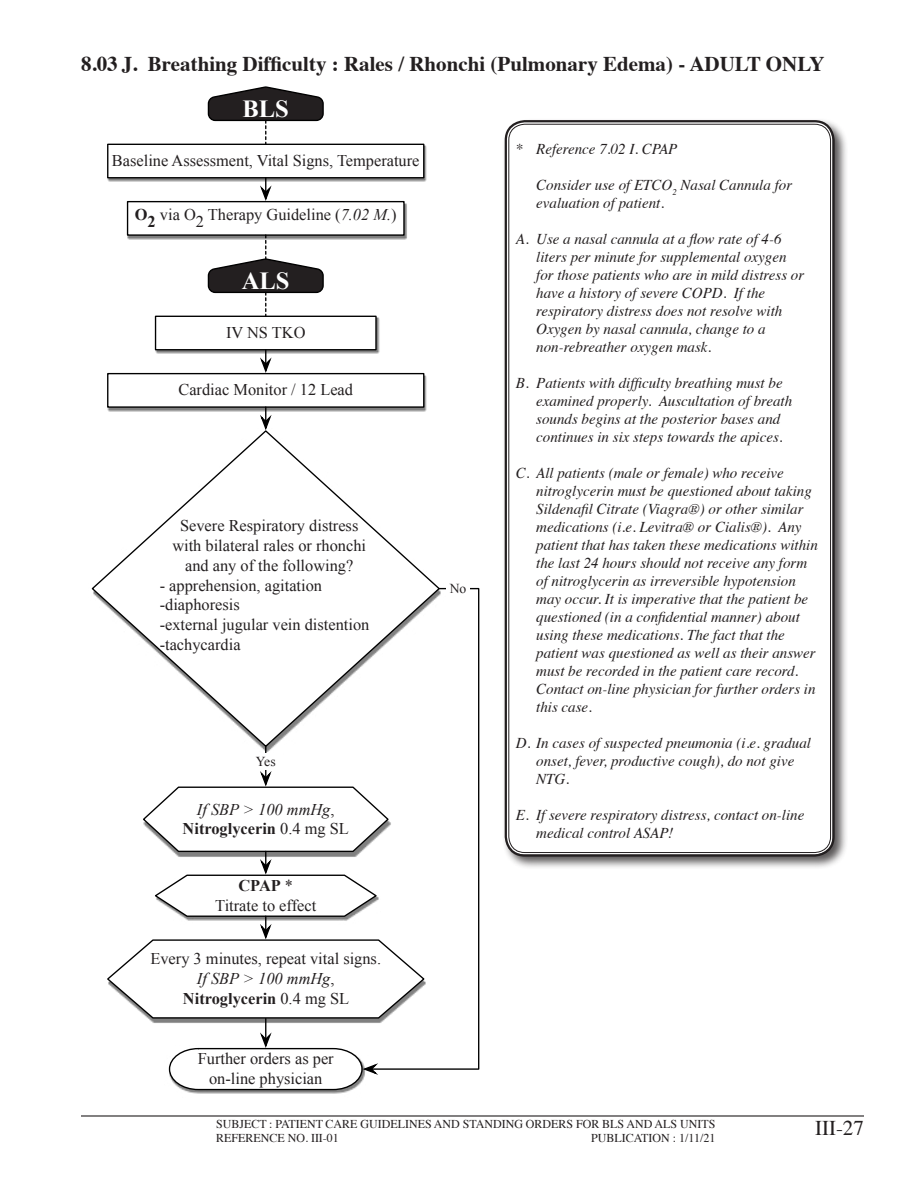
<style>
.page{position:relative;width:918px;height:1188px;background:#fff}
.page>*{position:absolute;margin:0;border:0;box-sizing:border-box;transform-origin:0 0}
.t1{font:700 24.6px "Times New Roman";color:#fff}
.t2{font:700 21px "Times";color:#231f20}
.t3{font:21px "Times";color:#231f20}
.t4{font:16.35px/19.8px "Times New Roman";color:#231f20;text-align:center}
.t5{font:italic 16.35px/19.8px "Times New Roman";color:#231f20;text-align:center}
.t6{font:italic 15px/18px "Times";color:#231f20}
.t7{font:13.65px "Times New Roman";color:#231f20}
.t8{font:12px/14.4px "Times";color:#231f20}
.s1{font-weight:700}
.s2{font-style:italic}
.s3{font-style:normal}
.s4{font-weight:700;font-style:normal}
</style>
<div class="page">
<hr style="left:81px;top:1115px;width:783px;height:2px;background:#231f20">
<img style="left:107px;top:143px;width:320px;height:39px">
<img style="left:126px;top:200px;width:281px;height:40px">
<img style="left:154px;top:315px;width:226px;height:39px">
<img style="left:107px;top:372px;width:320px;height:40px">
<img style="left:185px;top:1091px;width:164px;height:3px">
<div style="left:108px;top:144px;width:316px;height:34px;background:#fff"></div>
<div style="left:107px;top:144px;width:317px;height:34px;border:1px solid #000"></div>
<div style="left:128px;top:202px;width:276px;height:33px;background:#fff"></div>
<div style="left:127px;top:201px;width:278px;height:35px;border:1px solid #000"></div>
<svg style="left:207px;top:86px;width:117px;height:58px"></svg>
<svg style="left:258px;top:178px;width:15px;height:23px"></svg>
<div style="left:156px;top:316px;width:220px;height:34px;background:#fff"></div>
<div style="left:155px;top:316px;width:222px;height:34px;border:1px solid #000"></div>
<div style="left:108px;top:374px;width:316px;height:33px;background:#fff"></div>
<div style="left:107px;top:373px;width:317px;height:35px;border:1px solid #000"></div>
<svg style="left:258px;top:350px;width:15px;height:23px"></svg>
<svg style="left:207px;top:235px;width:117px;height:81px"></svg>
<svg style="left:91px;top:430px;width:348px;height:318px"></svg>
<hr style="left:265px;top:746px;width:1px;height:32px;background:#000">
<div style="left:249px;top:754px;width:34px;height:16px;background:#fff"></div>
<svg style="left:258px;top:407px;width:15px;height:23px"></svg>
<svg style="left:370px;top:587px;width:110px;height:483px"></svg>
<div style="left:446px;top:580px;width:24px;height:17px;background:#fff"></div>
<svg style="left:107px;top:768px;width:319px;height:323px"></svg>
<div style="left:502px;top:118px;width:346px;height:752px;background:#231f20;opacity:.75"></div>
<div style="left:507px;top:122px;width:325px;height:732px;background:#fff;border-radius:18px"></div>
<div style="left:505px;top:120px;width:330px;height:737px;border:2px solid #231f20;border-radius:19px"></div>
<h2 class="t2" style="left:81px;top:44px;width:745px">8.03 J. Breathing Difficulty : Rales / Rhonchi (Pulmonary Edema) - ADULT ONLY</h2>
<h1 class="t1" style="left:243px;top:92px;width:48px">BLS</h1>
<p class="t4" style="left:112px;top:151px;width:309px">Baseline Assessment, Vital Signs, Temperature</p>
<p class="t4" style="left:135px;top:204px;width:263px"><span class="s1">O2</span> via O2 Therapy Guideline (<span class="s2">7.02 M.</span>)</p>
<h1 class="t1" style="left:242px;top:264px;width:49px">ALS</h1>
<p class="t4" style="left:226px;top:323px;width:81px">IV NS TKO</p>
<p class="t4" style="left:178px;top:380px;width:176px">Cardiac Monitor / 12 Lead</p>
<p class="t4" style="left:172px;top:516px;width:195px">Severe Respiratory distress with bilateral rales or rhonchi and any of the following?</p>
<p class="t4" style="left:160px;top:575px;width:211px;text-align:left">- apprehension, agitation -diaphoresis<br>-external jugular vein distention -tachycardia</p>
<p class="t7" style="left:256px;top:753px;width:21px">Yes</p>
<p class="t5" style="left:183px;top:799px;width:168px">If SBP &gt; 100 mmHg<span class="s3">,<br></span><span class="s4">Nitroglycerin</span> <span class="s3">0.4 mg SL</span></p>
<p class="t4" style="left:215px;top:875px;width:103px"><span class="s1">CPAP</span> *<br>Titrate to effect</p>
<p class="t4" style="left:150px;top:949px;width:232px">Every 3 minutes, repeat vital signs.<br><span class="s2">If SBP &gt; 100 mmHg</span>,<br><span class="s1">Nitroglycerin</span> 0.4 mg SL</p>
<p class="t4" style="left:198px;top:1049px;width:138px">Further orders as per on-line physician</p>
<p class="t7" style="left:450px;top:579px;width:18px">No</p>
<p class="t6" style="left:516px;top:139px;width:163px">* Reference 7.02 I. CPAP</p>
<p class="t6" style="left:536px;top:175px;width:258px">Consider use of ETCO<sub>2</sub> Nasal Cannula for evaluation of patient.</p>
<p class="t6" style="left:536px;top:229px;width:270px;text-indent:-20px">A. Use a nasal cannula at a flow rate of 4-6 liters per minute for supplemental oxygen for those patients who are in mild distress or have a history of severe COPD. If the respiratory distress does not resolve with Oxygen by nasal cannula, change to a non-rebreather oxygen mask.</p>
<p class="t6" style="left:536px;top:373px;width:258px;text-indent:-20px">B. Patients with difficulty breathing must be examined properly. Auscultation of breath sounds begins at the posterior bases and continues in six steps towards the apices.</p>
<p class="t6" style="left:536px;top:463px;width:283px;text-indent:-20px">C. All patients (male or female) who receive nitroglycerin must be questioned about taking Sildenafil Citrate (Viagra®) or other similar medications (i.e. Levitra® or Cialis®). Any patient that has taken these medications within the last 24 hours should not receive any form of nitroglycerin as irreversible hypotension may occur. It is imperative that the patient be questioned (in a confidential manner) about using these medications. The fact that the patient was questioned as well as their answer must be recorded in the patient care record.<br>Contact on-line physician for further orders in this case.</p>
<p class="t6" style="left:536px;top:733px;width:276px;text-indent:-20px">D. In cases of suspected pneumonia (i.e. gradual onset, fever, productive cough), do not give<br>NTG.</p>
<p class="t6" style="left:536px;top:805px;width:270px;text-indent:-20px">E. If severe respiratory distress, contact on-line medical control ASAP!</p>
<p class="t8" style="left:216px;top:1116px;width:501px">SUBJECT : PATIENT CARE GUIDELINES AND STANDING ORDERS FOR BLS AND ALS UNITS<br>REFERENCE NO. III-01</p>
<p class="t8" style="left:591px;top:1130px;width:126px">PUBLICATION : 1/11/21</p>
<h2 class="t3" style="left:815px;top:1108px;width:50px">III-27</h2>
</div>
